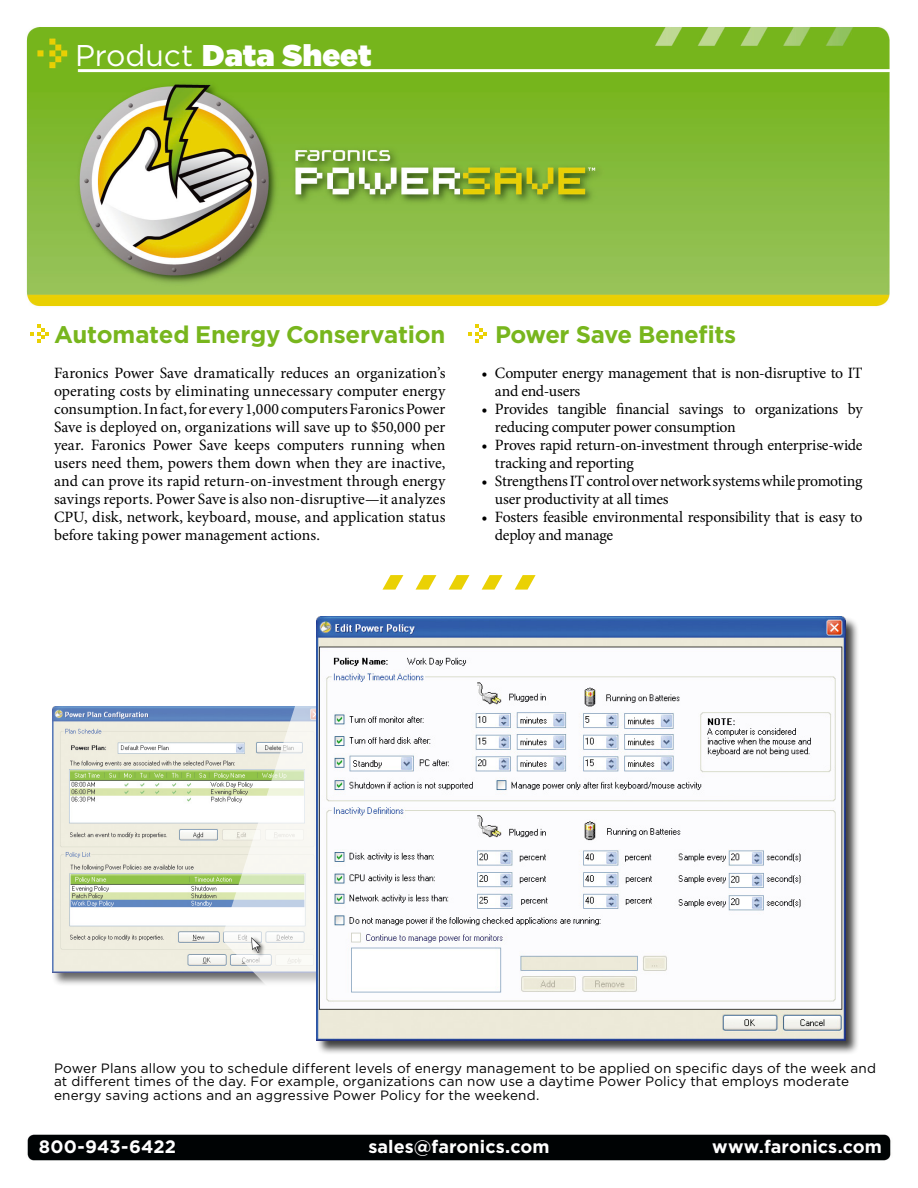
<style>
.page{position:relative;width:918px;height:1188px;background:#fff}
.page>*{position:absolute;margin:0;border:0;box-sizing:border-box;transform-origin:0 0}
.t1{font:900 30px "Gotham";color:#fff}
.t2{font:700 24px "Gotham";letter-spacing:-.015em;color:#78b61d}
.t3{font:700 18px "Gotham";letter-spacing:.005em;color:#fff}
.t4{font:15.75px/18px "Minion Pro";letter-spacing:-.015em;color:#000}
.t5{font:13.5px/13.5px "Gotham";letter-spacing:.01em;color:#000}
.s1{font-weight:400}
</style>
<div class="page">
<img style="left:26px;top:27px;width:865px;height:1134px">
<svg style="left:382px;top:575px;width:154px;height:15px"></svg>
<svg style="left:30px;top:325px;width:19px;height:18px"></svg>
<svg style="left:468px;top:325px;width:19px;height:18px"></svg>
<div style="left:51px;top:706px;width:287px;height:281px;background:#000;opacity:.75"></div>
<img style="left:52px;top:706px;width:172px;height:267px">
<svg style="left:224px;top:619px;width:92px;height:423px"></svg>
<div style="left:250px;top:936px;width:16px;height:21px;background:#000;opacity:.7"></div>
<img style="left:251px;top:934px;width:11px;height:19px">
<div style="left:316px;top:616px;width:544px;height:439px;background:#000;opacity:.75"></div>
<img style="left:317px;top:617px;width:528px;height:424px">
<h1 class="t1" style="left:75px;top:38px;width:298px"><span class="s1">Product</span> Data Sheet</h1>
<h2 class="t2" style="left:54px;top:320px;width:393px">Automated Energy Conservation</h2>
<p class="t4" style="left:54px;top:364px;width:393px;text-align:justify">Faronics Power Save dramatically reduces an organization’s operating costs by eliminating unnecessary computer energy consumption. In fact, for every 1,000 computers Faronics Power Save is deployed on, organizations will save up to $50,000 per year. Faronics Power Save keeps computers running when users need them, powers them down when they are inactive, and can prove its rapid return-on-investment through energy savings reports. Power Save is also non-disruptive—it analyzes CPU, disk, network, keyboard, mouse, and application status before taking power management actions.</p>
<h2 class="t2" style="left:495px;top:320px;width:243px">Power Save Benefits</h2>
<p class="t4" style="left:495px;top:364px;width:369px;text-indent:-13px">• Computer energy management that is non-disruptive to IT and end-users</p>
<p class="t4" style="left:495px;top:400px;width:369px;text-indent:-13px">• Provides tangible financial savings to organizations by reducing computer power consumption</p>
<p class="t4" style="left:495px;top:436px;width:369px;text-indent:-13px">• Proves rapid return-on-investment through enterprise-wide tracking and reporting</p>
<p class="t4" style="left:495px;top:472px;width:369px;text-indent:-13px">• Strengthens IT control over network systems while promoting user productivity at all times</p>
<p class="t4" style="left:495px;top:508px;width:369px;text-indent:-13px">• Fosters feasible environmental responsibility that is easy to deploy and manage</p>
<p class="t5" style="left:54px;top:1061px;width:824px">Power Plans allow you to schedule different levels of energy management to be applied on specific days of the week and at different times of the day. For example, organizations can now use a daytime Power Policy that employs moderate energy saving actions and an aggressive Power Policy for the weekend.</p>
<p class="t3" style="left:39px;top:1137px;width:139px">800-943-6422</p>
<p class="t3" style="left:368px;top:1137px;width:183px">sales@faronics.com</p>
<p class="t3" style="left:712px;top:1137px;width:171px">www.faronics.com</p>
</div>
